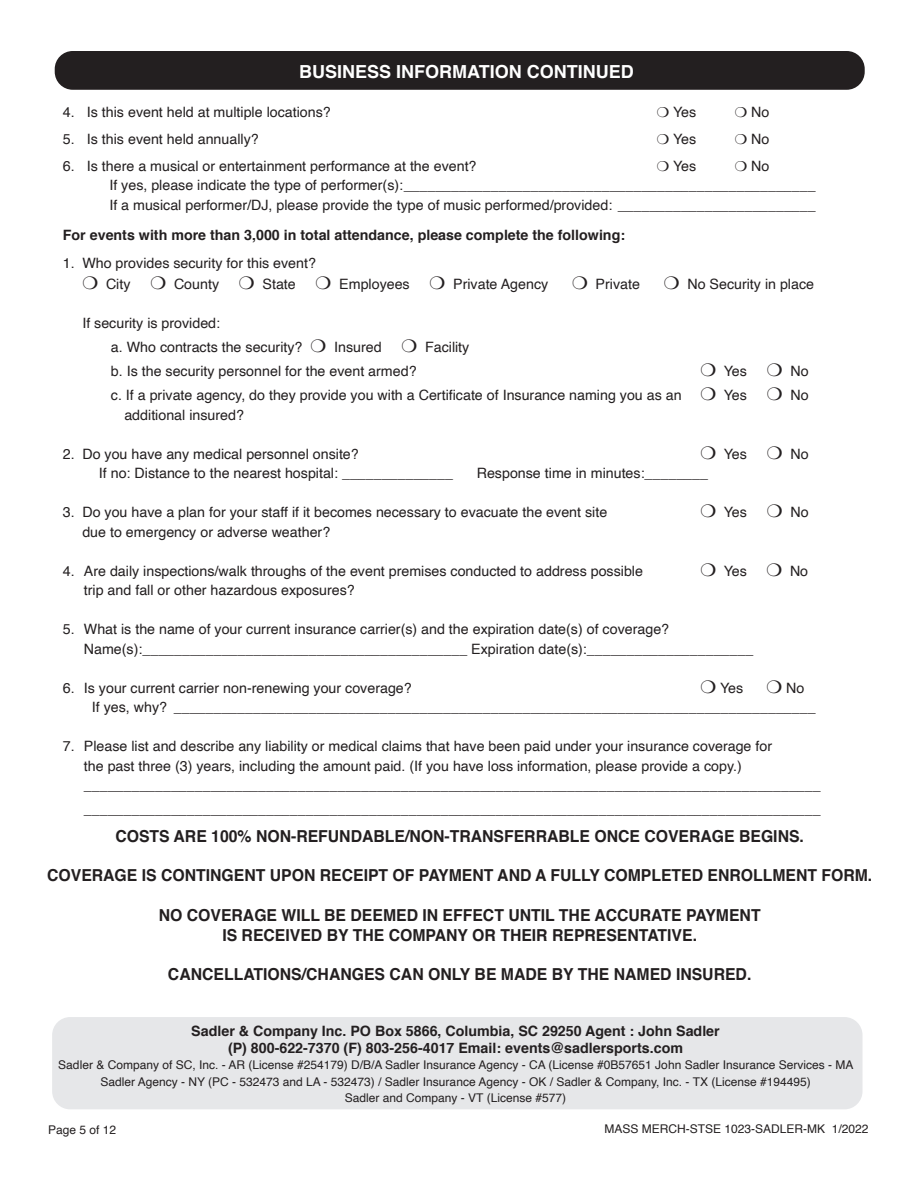
<style>
.page{position:relative;width:918px;height:1188px;background:#fff}
.page>*{position:absolute;margin:0;border:0;box-sizing:border-box;transform-origin:0 0}
.t1{font:700 18px "Helvetica";color:#fff}
.t2{font:700 16.5px/19.8px "Helvetica";color:#231f20;text-align:center;scale:.96 1}
.t3{font:14.25px/19.5px "Helvetica";color:#231f20}
.t4{font:700 14.25px/16.5px "Helvetica";color:#231f20;text-align:center}
.t5{font:12px/16.5px "Helvetica";color:#231f20;text-align:center}
</style>
<div class="page">
<div style="left:52px;top:1017px;width:811px;height:92px;background:#e6e7e9;border-radius:18px"></div>
<div style="left:55px;top:51px;width:810px;height:39px;background:#231f20;border-radius:18px"></div>
<p class="t1" style="left:299px;top:57px;width:336px">BUSINESS INFORMATION CONTINUED</p>
<p class="t3" style="left:63px;top:103px;width:269px">4. Is this event held at multiple locations?</p>
<p class="t3" style="left:673px;top:103px;width:25px">Yes</p>
<p class="t3" style="left:751px;top:103px;width:20px">No</p>
<p class="t3" style="left:63px;top:130px;width:197px">5. Is this event held annually?</p>
<p class="t3" style="left:673px;top:130px;width:25px">Yes</p>
<p class="t3" style="left:751px;top:130px;width:20px">No</p>
<p class="t3" style="left:63px;top:157px;width:415px">6. Is there a musical or entertainment performance at the event?</p>
<p class="t3" style="left:673px;top:157px;width:25px">Yes</p>
<p class="t3" style="left:109px;top:157px;width:708px;text-indent:642px">No<br>If yes, please indicate the type of performer(s):____________________________________________________<br>If a musical performer/DJ, please provide the type of music performed/provided: _________________________</p>
<p class="t4" style="left:63px;top:227px;width:564px">For events with more than 3,000 in total attendance, please complete the following:</p>
<p class="t3" style="left:106px;top:253px;width:211px;line-height:21px;text-indent:-43px">1. Who provides security for this event?<br>City</p>
<p class="t3" style="left:174px;top:275px;width:47px">County</p>
<p class="t3" style="left:263px;top:275px;width:35px">State</p>
<p class="t3" style="left:339px;top:275px;width:72px">Employees</p>
<p class="t3" style="left:453px;top:275px;width:97px">Private Agency</p>
<p class="t3" style="left:596px;top:275px;width:46px">Private</p>
<p class="t3" style="left:687px;top:275px;width:128px">No Security in place</p>
<p class="t3" style="left:111px;top:312px;width:193px;line-height:24px;text-indent:-29px">If security is provided:<br>a. Who contracts the security?</p>
<p class="t3" style="left:334px;top:338px;width:49px">Insured</p>
<p class="t3" style="left:425px;top:338px;width:46px">Facility</p>
<p class="t3" style="left:111px;top:362px;width:307px">b. Is the security personnel for the event armed?</p>
<p class="t3" style="left:724px;top:362px;width:25px">Yes</p>
<p class="t3" style="left:790px;top:362px;width:20px">No</p>
<p class="t3" style="left:111px;top:386px;width:572px">c. If a private agency, do they provide you with a Certificate of Insurance naming you as an</p>
<p class="t3" style="left:724px;top:386px;width:25px">Yes</p>
<p class="t3" style="left:790px;top:386px;width:20px">No</p>
<p class="t3" style="left:124px;top:406px;width:121px">additional insured?</p>
<p class="t3" style="left:63px;top:445px;width:297px">2. Do you have any medical personnel onsite?</p>
<p class="t3" style="left:724px;top:445px;width:25px">Yes</p>
<p class="t3" style="left:790px;top:445px;width:20px">No</p>
<p class="t3" style="left:99px;top:464px;width:356px">If no: Distance to the nearest hospital: ______________</p>
<p class="t3" style="left:477px;top:464px;width:233px">Response time in minutes:________</p>
<p class="t3" style="left:63px;top:503px;width:546px">3. Do you have a plan for your staff if it becomes necessary to evacuate the event site</p>
<p class="t3" style="left:724px;top:503px;width:25px">Yes</p>
<p class="t3" style="left:790px;top:503px;width:20px">No</p>
<p class="t3" style="left:82px;top:523px;width:249px">due to emergency or adverse weather?</p>
<p class="t3" style="left:63px;top:562px;width:582px">4. Are daily inspections/walk throughs of the event premises conducted to address possible</p>
<p class="t3" style="left:724px;top:562px;width:25px">Yes</p>
<p class="t3" style="left:790px;top:562px;width:20px">No</p>
<p class="t3" style="left:84px;top:581px;width:272px">trip and fall or other hazardous exposures?</p>
<p class="t3" style="left:84px;top:620px;width:671px;text-indent:-21px">5. What is the name of your current insurance carrier(s) and the expiration date(s) of coverage?<br>Name(s):_________________________________________ Expiration date(s):_____________________</p>
<p class="t3" style="left:63px;top:679px;width:350px">6. Is your current carrier non-renewing your coverage?</p>
<p class="t3" style="left:720px;top:679px;width:25px">Yes</p>
<p class="t3" style="left:92px;top:679px;width:725px;text-indent:694px">No<br>If yes, why? _________________________________________________________________________________</p>
<p class="t3" style="left:84px;top:737px;width:738px;text-indent:-21px">7. Please list and describe any liability or medical claims that have been paid under your insurance coverage for<br>the past three (3) years, including the amount paid. (If you have loss information, please provide a copy.) _____________________________________________________________________________________________</p>
<p class="t3" style="left:84px;top:800px;width:738px">_____________________________________________________________________________________________</p>
<p class="t2" style="left:115px;top:826px;width:719px">COSTS ARE 100% NON-REFUNDABLE/NON-TRANSFERRABLE ONCE COVERAGE BEGINS.</p>
<p class="t2" style="left:47px;top:866px;width:861px">COVERAGE IS CONTINGENT UPON RECEIPT OF PAYMENT AND A FULLY COMPLETED ENROLLMENT FORM.</p>
<p class="t2" style="left:159px;top:906px;width:628px">NO COVERAGE WILL BE DEEMED IN EFFECT UNTIL THE ACCURATE PAYMENT<br>IS RECEIVED BY THE COMPANY OR THEIR REPRESENTATIVE.</p>
<p class="t2" style="left:168px;top:965px;width:609px">CANCELLATIONS/CHANGES CAN ONLY BE MADE BY THE NAMED INSURED.</p>
<p class="t4" style="left:191px;top:1023px;width:530px">Sadler &amp; Company Inc. PO Box 5866, Columbia, SC 29250 Agent : John Sadler (P) 800-622-7370 (F) 803-256-4017 Email: events@sadlersports.com</p>
<p class="t5" style="left:58px;top:1057px;width:797px">Sadler &amp; Company of SC, Inc. - AR (License #254179) D/B/A Sadler Insurance Agency - CA (License #0B57651 John Sadler Insurance Services - MA<br>Sadler Agency - NY (PC - 532473 and LA - 532473) / Sadler Insurance Agency - OK / Sadler &amp; Company, Inc. - TX (License #194495)<br>Sadler and Company - VT (License #577)</p>
<p class="t5" style="left:48px;top:1122px;width:70px">Page 5 of 12</p>
<p class="t5" style="left:604px;top:1121px;width:266px">MASS MERCH-STSE 1023-SADLER-MK 1/2022</p>
</div>
